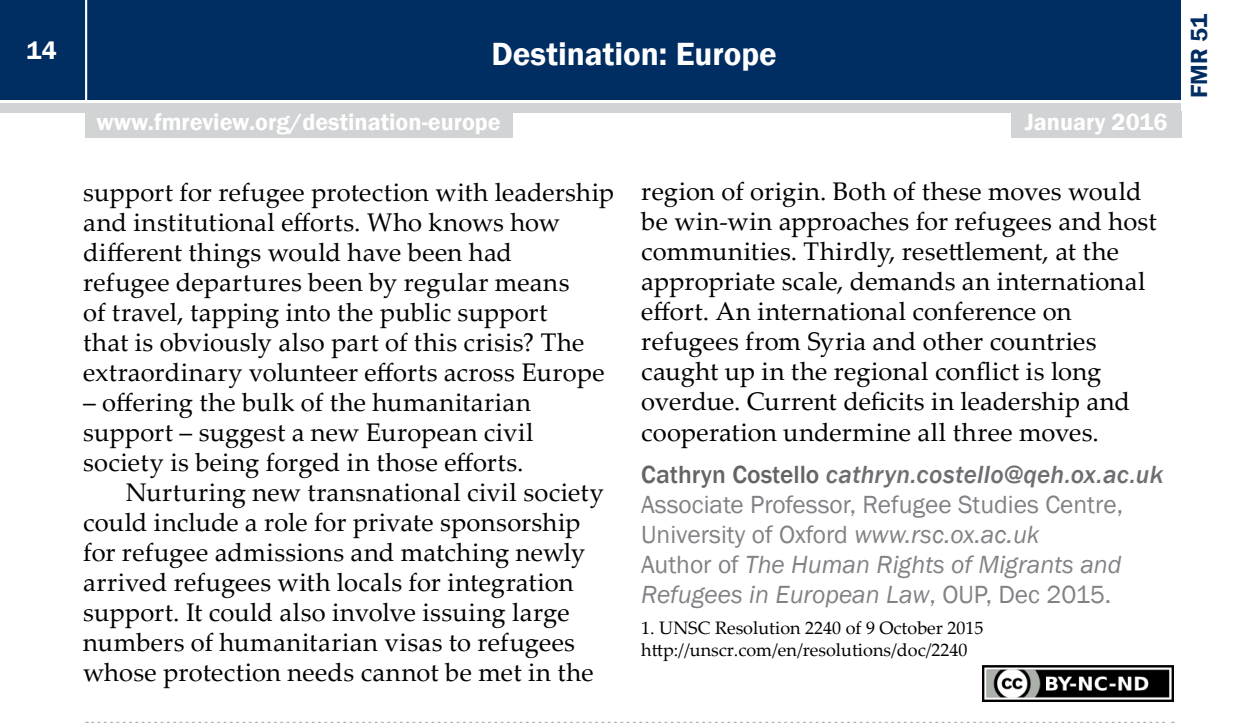
<style>
.page{position:relative;width:1259px;height:723px;background:#fff}
.page>*{position:absolute;margin:0;border:0;box-sizing:border-box;transform-origin:0 0}
.t1{font:600 33px "Franklin Gothic";color:#fff}
.t2{font:25.5px/30px "Palatino Linotype";letter-spacing:.01em;color:#000}
.t3{font:25.5px/30px "Franklin Gothic";color:#808285}
.t4{font:600 25.5px "Franklin Gothic";color:#fff}
.t5{font:600 24px "Franklin Gothic";color:#fff}
.t6{font:600 24px "Franklin Gothic";color:#002d62}
.t7{font:18px/21.6px "Palatino Linotype";color:#000}
.s1{font-weight:500;color:#636466}
.s2{font-weight:500;font-style:italic;color:#6d6e71}
.s3{font-style:italic}
</style>
<div class="page">
<div style="left:0;top:0;width:1181px;height:99px;background:#002d62"></div>
<div style="left:0;top:104px;width:1181px;height:9px;background:#d1d3d4"></div>
<hr style="left:85px;top:0;width:2px;height:101px;background:#fff">
<div style="left:1011px;top:111px;width:170px;height:26px;background:#d1d3d4"></div>
<div style="left:85px;top:111px;width:427px;height:26px;background:#d1d3d4"></div>
<svg style="left:87px;top:721px;width:1086px;height:1px"></svg>
<img style="left:982px;top:665px;width:191px;height:36px">
<p class="t4" style="left:26px;top:35px;width:32px">14</p>
<p class="t1" style="left:491px;top:33px;width:287px">Destination: Europe</p>
<p class="t5" style="left:96px;top:107px;width:406px">www.fmreview.org/destination-europe</p>
<p class="t5" style="left:1024px;top:107px;width:144px">January 2016</p>
<p class="t2" style="left:83px;top:176px;width:532px">support for refugee protection with leadership and institutional efforts. Who knows how different things would have been had<br>refugee departures been by regular means<br>of travel, tapping into the public support<br>that is obviously also part of this crisis? The extraordinary volunteer efforts across Europe</p>
<p class="t2" style="left:83px;top:386px;width:449px">– offering the bulk of the humanitarian</p>
<p class="t2" style="left:83px;top:416px;width:452px">support – suggest a new European civil</p>
<p class="t2" style="left:83px;top:446px;width:442px">society is being forged in those efforts.</p>
<p class="t2" style="left:126px;top:476px;width:480px">Nurturing new transnational civil society</p>
<p class="t2" style="left:83px;top:506px;width:499px">could include a role for private sponsorship</p>
<p class="t2" style="left:83px;top:536px;width:504px">for refugee admissions and matching newly</p>
<p class="t2" style="left:83px;top:566px;width:492px">arrived refugees with locals for integration</p>
<p class="t2" style="left:83px;top:596px;width:488px">support. It could also involve issuing large</p>
<p class="t2" style="left:83px;top:626px;width:493px">numbers of humanitarian visas to refugees</p>
<p class="t2" style="left:83px;top:656px;width:512px">whose protection needs cannot be met in the</p>
<p class="t2" style="left:641px;top:176px;width:517px">region of origin. Both of these moves would be win-win approaches for refugees and host communities. Thirdly, resettlement, at the appropriate scale, demands an international effort. An international conference on refugees from Syria and other countries caught up in the regional conflict is long overdue. Current deficits in leadership and cooperation undermine all three moves.</p>
<p class="t3" style="left:641px;top:460px;width:524px"><span class="s1">Cathryn Costello</span> <span class="s2">cathryn.costello@qeh.ox.ac.uk </span>Associate Professor, Refugee Studies Centre, University of Oxford <span class="s3">www.rsc.ox.ac.uk<br></span>Author of <span class="s3">The Human Rights of Migrants and Refugees in European Law</span>, OUP, Dec 2015.</p>
<p class="t7" style="left:641px;top:616px;width:344px">1. UNSC Resolution 2240 of 9 October 2015 http://unscr.com/en/resolutions/doc/2240</p>
<p class="t6" style="left:1184px;top:98px;width:85px;rotate:-90deg">FMR 51</p>
</div>
